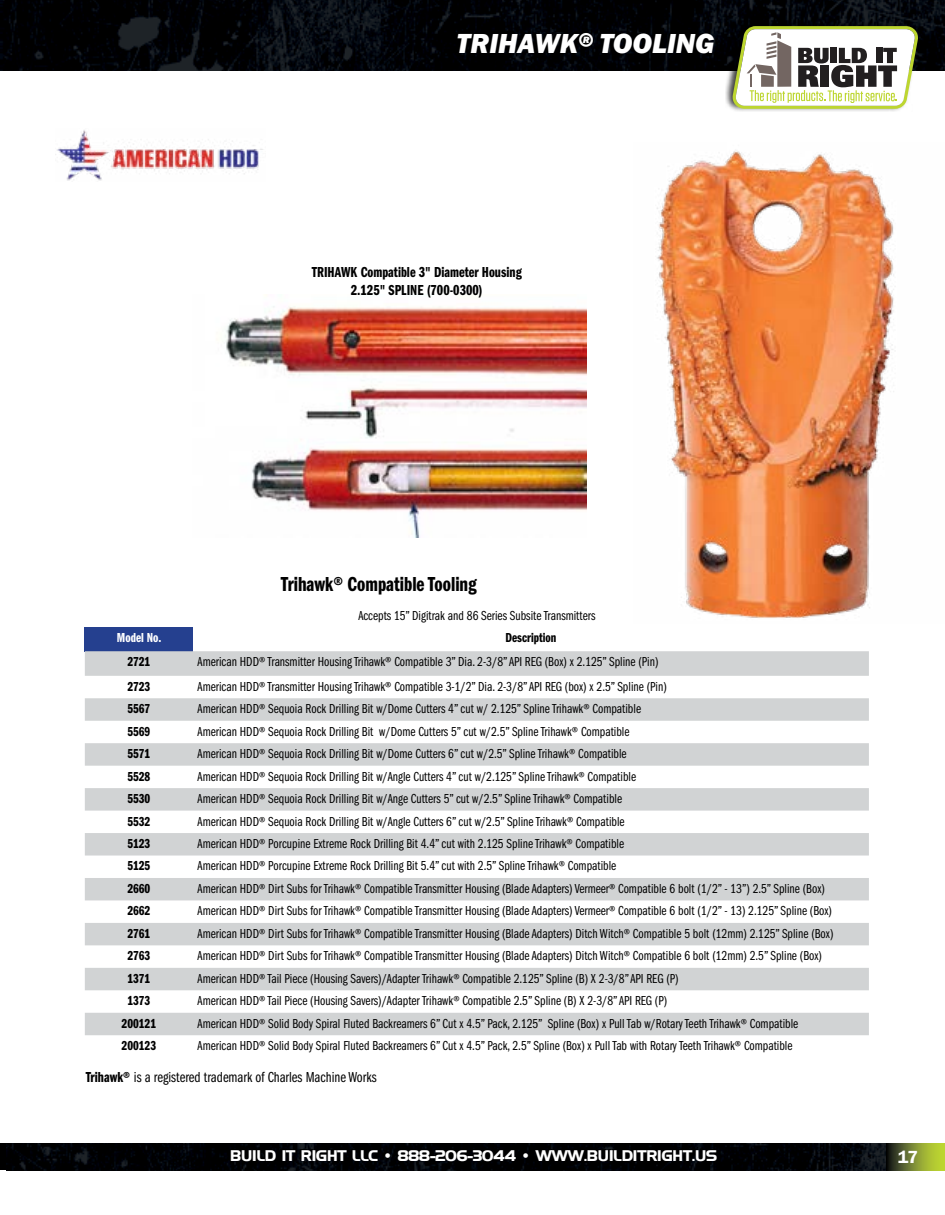
<style>
.page{position:relative;width:945px;height:1215px;background:#fff}
.page>*{position:absolute;margin:0;border:0;box-sizing:border-box;transform-origin:0 0}
.t1{font:italic 800 28.5px "Franklin Gothic";color:#fff}
.t2{font:21px "Franklin Gothic Demi Cmpr";color:#000}
.t3{font:600 18px "Franklin Gothic";color:#fff}
.t4{font:15px/18px "Franklin Gothic Demi Cmpr";color:#000;text-align:center}
.t5{font:15px "Franklin Gothic Book Cmpr";color:#000}
.t6{font:700 15px "Hanzel";color:#fff}
.t7{font:13.5px "Franklin Gothic Book Cmpr";color:#000}
.t8{font:13.5px "Franklin Gothic Demi Cmpr";color:#000}
.t9{font:13.5px "Franklin Gothic Demi Cmpr";color:#fff}
.s1{font-family:"Franklin Gothic Demi Cmpr"}
</style>
<div class="page">
<img style="left:6px;top:1143px;width:881px;height:27px">
<div style="left:228px;top:1149px;width:488px;height:11px;background:#000"></div>
<img style="left:0;top:0;width:945px;height:71px">
<div style="left:725px;top:19px;width:193px;height:93px;background:#000;opacity:.75"></div>
<svg style="left:733px;top:26px;width:185px;height:83px"></svg>
<svg style="left:887px;top:1143px;width:58px;height:27px;background:#7a892f"></svg>
<div style="left:85px;top:627px;width:108px;height:24px;background:#25408f"></div>
<svg style="left:85px;top:651px;width:784px;height:384px;fill:#d1d3d4"></svg>
<img style="left:657px;top:150px;width:237px;height:468px">
<img style="left:55px;top:130px;width:208px;height:51px">
<div style="left:456px;top:32px;width:256px;height:21px;background:#000"></div>
<img style="left:225px;top:306px;width:361px;height:231px">
<h1 class="t1" style="left:456px;top:27px;width:260px">TRIHAWK® TOOLING</h1>
<p class="t4" style="left:312px;top:264px;width:212px">TRIHAWK Compatible 3" Diameter Housing<br>2.125" SPLINE (700-0300)</p>
<h2 class="t2" style="left:281px;top:573px;width:197px">Trihawk® Compatible Tooling</h2>
<p class="t7" style="left:358px;top:608px;width:239px">Accepts 15” Digitrak and 86 Series Subsite Transmitters</p>
<p class="t9" style="left:117px;top:630px;width:46px">Model No.</p>
<p class="t8" style="left:505px;top:630px;width:52px">Description</p>
<p class="t8" style="left:127px;top:654px;width:25px">2721</p>
<p class="t7" style="left:198px;top:654px;width:462px">American HDD® Transmitter Housing Trihawk® Compatible 3” Dia. 2-3/8” API REG (Box) x 2.125” Spline (Pin)</p>
<p class="t8" style="left:127px;top:679px;width:25px">2723</p>
<p class="t7" style="left:198px;top:679px;width:471px">American HDD® Transmitter Housing Trihawk® Compatible 3-1/2” Dia. 2-3/8” API REG (box) x 2.5” Spline (Pin)</p>
<p class="t8" style="left:127px;top:701px;width:25px">5567</p>
<p class="t7" style="left:198px;top:701px;width:445px">American HDD® Sequoia Rock Drilling Bit w/Dome Cutters 4” cut w/ 2.125” Spline Trihawk® Compatible</p>
<p class="t8" style="left:127px;top:724px;width:25px">5569</p>
<p class="t7" style="left:198px;top:724px;width:433px">American HDD® Sequoia Rock Drilling Bit w/Dome Cutters 5” cut w/2.5” Spline Trihawk® Compatible</p>
<p class="t8" style="left:127px;top:746px;width:25px">5571</p>
<p class="t7" style="left:198px;top:746px;width:431px">American HDD® Sequoia Rock Drilling Bit w/Dome Cutters 6” cut w/2.5” Spline Trihawk® Compatible</p>
<p class="t8" style="left:127px;top:769px;width:25px">5528</p>
<p class="t7" style="left:198px;top:769px;width:440px">American HDD® Sequoia Rock Drilling Bit w/Angle Cutters 4” cut w/2.125” Spline Trihawk® Compatible</p>
<p class="t8" style="left:127px;top:791px;width:25px">5530</p>
<p class="t7" style="left:198px;top:791px;width:426px">American HDD® Sequoia Rock Drilling Bit w/Ange Cutters 5” cut w/2.5” Spline Trihawk® Compatible</p>
<p class="t8" style="left:127px;top:814px;width:25px">5532</p>
<p class="t7" style="left:198px;top:814px;width:428px">American HDD® Sequoia Rock Drilling Bit w/Angle Cutters 6” cut w/2.5” Spline Trihawk® Compatible</p>
<p class="t8" style="left:127px;top:836px;width:25px">5123</p>
<p class="t7" style="left:198px;top:836px;width:428px">American HDD® Porcupine Extreme Rock Drilling Bit 4.4” cut with 2.125 Spline Trihawk® Compatible</p>
<p class="t8" style="left:127px;top:859px;width:25px">5125</p>
<p class="t7" style="left:198px;top:859px;width:420px">American HDD® Porcupine Extreme Rock Drilling Bit 5.4” cut with 2.5” Spline Trihawk® Compatible</p>
<p class="t8" style="left:127px;top:881px;width:25px">2660</p>
<p class="t7" style="left:198px;top:881px;width:629px">American HDD® Dirt Subs for Trihawk® Compatible Transmitter Housing (Blade Adapters) Vermeer® Compatible 6 bolt (1/2” - 13”) 2.5” Spline (Box)</p>
<p class="t8" style="left:127px;top:903px;width:25px">2662</p>
<p class="t7" style="left:198px;top:904px;width:636px">American HDD® Dirt Subs for Trihawk® Compatible Transmitter Housing (Blade Adapters) Vermeer® Compatible 6 bolt (1/2” - 13) 2.125” Spline (Box)</p>
<p class="t8" style="left:127px;top:926px;width:25px">2761</p>
<p class="t7" style="left:198px;top:926px;width:637px">American HDD® Dirt Subs for Trihawk® Compatible Transmitter Housing (Blade Adapters) Ditch Witch® Compatible 5 bolt (12mm) 2.125” Spline (Box)</p>
<p class="t8" style="left:127px;top:948px;width:25px">2763</p>
<p class="t7" style="left:198px;top:948px;width:626px">American HDD® Dirt Subs for Trihawk® Compatible Transmitter Housing (Blade Adapters) Ditch Witch® Compatible 6 bolt (12mm) 2.5” Spline (Box)</p>
<p class="t8" style="left:127px;top:971px;width:25px">1371</p>
<p class="t7" style="left:198px;top:971px;width:483px">American HDD® Tail Piece (Housing Savers)/Adapter Trihawk® Compatible 2.125” Spline (B) X 2-3/8” API REG (P)</p>
<p class="t8" style="left:127px;top:993px;width:25px">1373</p>
<p class="t7" style="left:198px;top:993px;width:471px">American HDD® Tail Piece (Housing Savers)/Adapter Trihawk® Compatible 2.5” Spline (B) X 2-3/8” API REG (P)</p>
<p class="t8" style="left:122px;top:1016px;width:36px">200121</p>
<p class="t7" style="left:198px;top:1016px;width:602px">American HDD® Solid Body Spiral Fluted Backreamers 6” Cut x 4.5” Pack, 2.125” Spline (Box) x Pull Tab w/Rotary Teeth Trihawk® Compatible</p>
<p class="t8" style="left:122px;top:1038px;width:36px">200123</p>
<p class="t7" style="left:198px;top:1038px;width:596px">American HDD® Solid Body Spiral Fluted Backreamers 6” Cut x 4.5” Pack, 2.5” Spline (Box) x Pull Tab with Rotary Teeth Trihawk® Compatible</p>
<p class="t5" style="left:86px;top:1069px;width:292px"><span class="s1">Trihawk®</span> is a registered trademark of Charles Machine Works</p>
<p class="t6" style="left:230px;top:1147px;width:489px">BUILD IT RIGHT LLC • 888-206-3044 • WWW.BUILDITRIGHT.US</p>
<h3 class="t3" style="left:898px;top:1146px;width:22px">17</h3>
</div>
